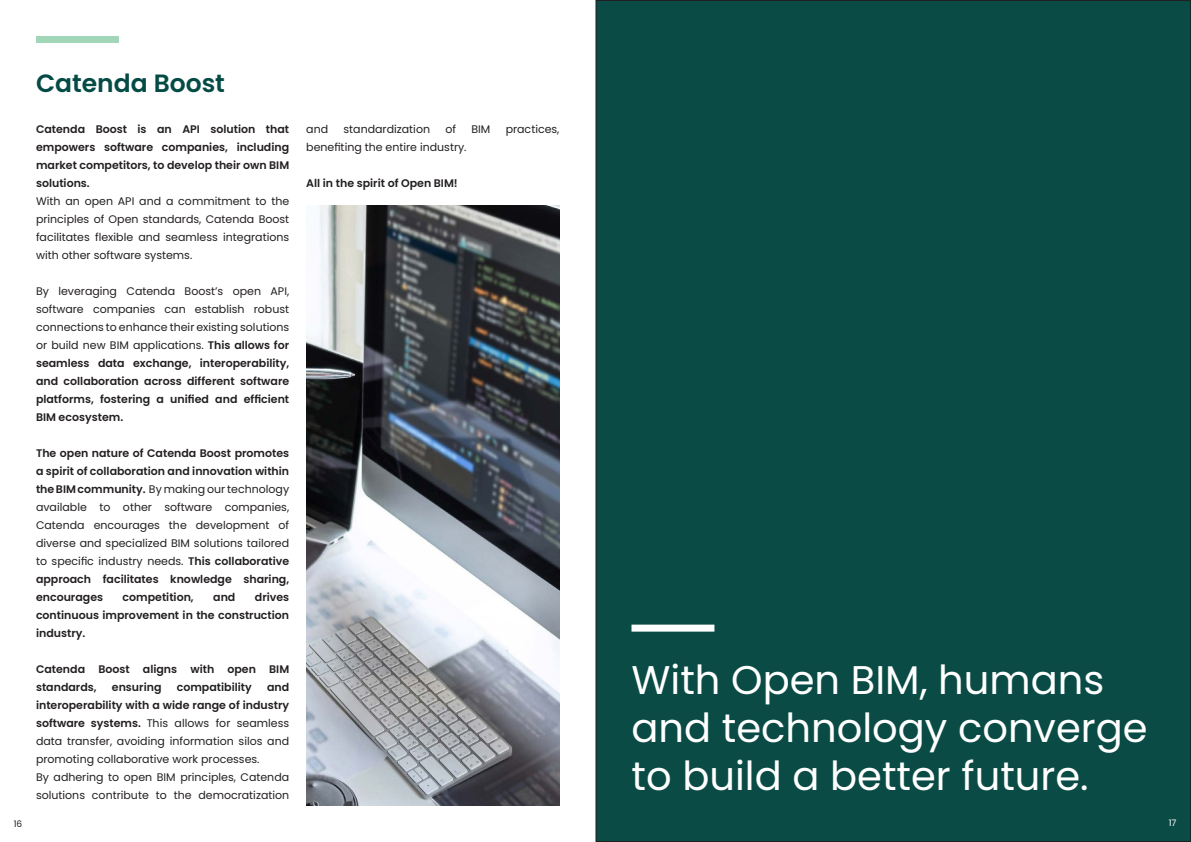
<style>
.page{position:relative;width:1191px;height:842px;background:#fff}
.page>*{position:absolute;margin:0;border:0;box-sizing:border-box;transform-origin:0 0}
.t1{font:40px/48px "Poppins";color:#fff}
.Title_page{font:600 25px "Poppins";color:#044b45}
.text_bold{font:600 11px/18px "Poppins";color:#231f20;text-align:justify}
.text_bold-2{font:11px/18px "Poppins";color:#231f20;text-align:justify}
.t2{font:9px "Poppins";color:#231f20}
.t3{font:9px "Poppins";color:#fff}
.s1{font-weight:400}
.s2{font-weight:600}
</style>
<div class="page">
<div style="left:36px;top:36px;width:83px;height:7px;background:#a2d6b8"></div>
<img style="left:306px;top:206px;width:253px;height:599px">
<div style="left:596px;top:0;width:594px;height:841px;background:#0a4c45"></div>
<div style="left:631px;top:625px;width:83px;height:7px;background:#fff"></div>
<p class="Title_page" style="left:36px;top:69px;width:190px">Catenda Boost</p>
<p class="text_bold" style="left:36px;top:121px;width:255px">Catenda Boost is an API solution that empowers software companies, including market competitors, to develop their own BIM solutions.</p>
<p class="text_bold-2" style="left:36px;top:193px;width:255px">With an open API and a commitment to the principles of Open standards, Catenda Boost facilitates flexible and seamless integrations with other software systems.</p>
<p class="text_bold" style="left:36px;top:283px;width:255px"><span class="s1">By leveraging Catenda Boost’s open API, software companies can establish robust connections to enhance their existing solutions or build new BIM applications.</span> This allows for seamless data exchange, interoperability, and collaboration across different software platforms, fostering a unified and efficient BIM ecosystem.</p>
<p class="text_bold" style="left:36px;top:445px;width:255px">The open nature of Catenda Boost promotes a spirit of collaboration and innovation within the BIM community. <span class="s1">By making our technology available to other software companies, Catenda encourages the development of diverse and specialized BIM solutions tailored to specific industry needs.</span> This collaborative approach facilitates knowledge sharing, encourages</p>
<p class="text_bold" style="left:36px;top:589px;width:255px;text-indent:219px">drives continuous improvement in the construction industry.</p>
<p class="text_bold" style="left:36px;top:661px;width:255px">Catenda Boost aligns with open BIM standards,</p>
<p class="text_bold" style="left:123px;top:589px;width:73px">competition,</p>
<p class="text_bold" style="left:213px;top:589px;width:24px">and</p>
<p class="text_bold" style="left:112px;top:679px;width:51px">ensuring</p>
<p class="text_bold" style="left:177px;top:679px;width:76px">compatibility</p>
<p class="text_bold-2" style="left:36px;top:679px;width:255px;text-indent:231px"><span class="s2">and interoperability with a wide range of industry software systems.</span> This allows for seamless data transfer, avoiding information silos and promoting collaborative work processes.</p>
<p class="text_bold-2" style="left:36px;top:769px;width:255px">By adhering to open BIM principles, Catenda solutions contribute to the democratization</p>
<p class="text_bold-2" style="left:306px;top:121px;width:23px">and</p>
<p class="text_bold-2" style="left:343px;top:121px;width:88px">standardization</p>
<p class="text_bold-2" style="left:445px;top:121px;width:12px">of</p>
<p class="text_bold-2" style="left:471px;top:121px;width:20px">BIM</p>
<p class="text_bold-2" style="left:505px;top:121px;width:55px">practices,</p>
<p class="text_bold-2" style="left:306px;top:139px;width:162px">benefiting the entire industry.</p>
<p class="text_bold" style="left:306px;top:175px;width:153px">All in the spirit of Open BIM!</p>
<p class="t1" style="left:631px;top:656px;width:517px">With Open BIM, humans and technology converge to build a better future.</p>
<p class="t2" style="left:14px;top:819px;width:10px">16</p>
<p class="t3" style="left:1168px;top:818px;width:9px">17</p>
</div>
